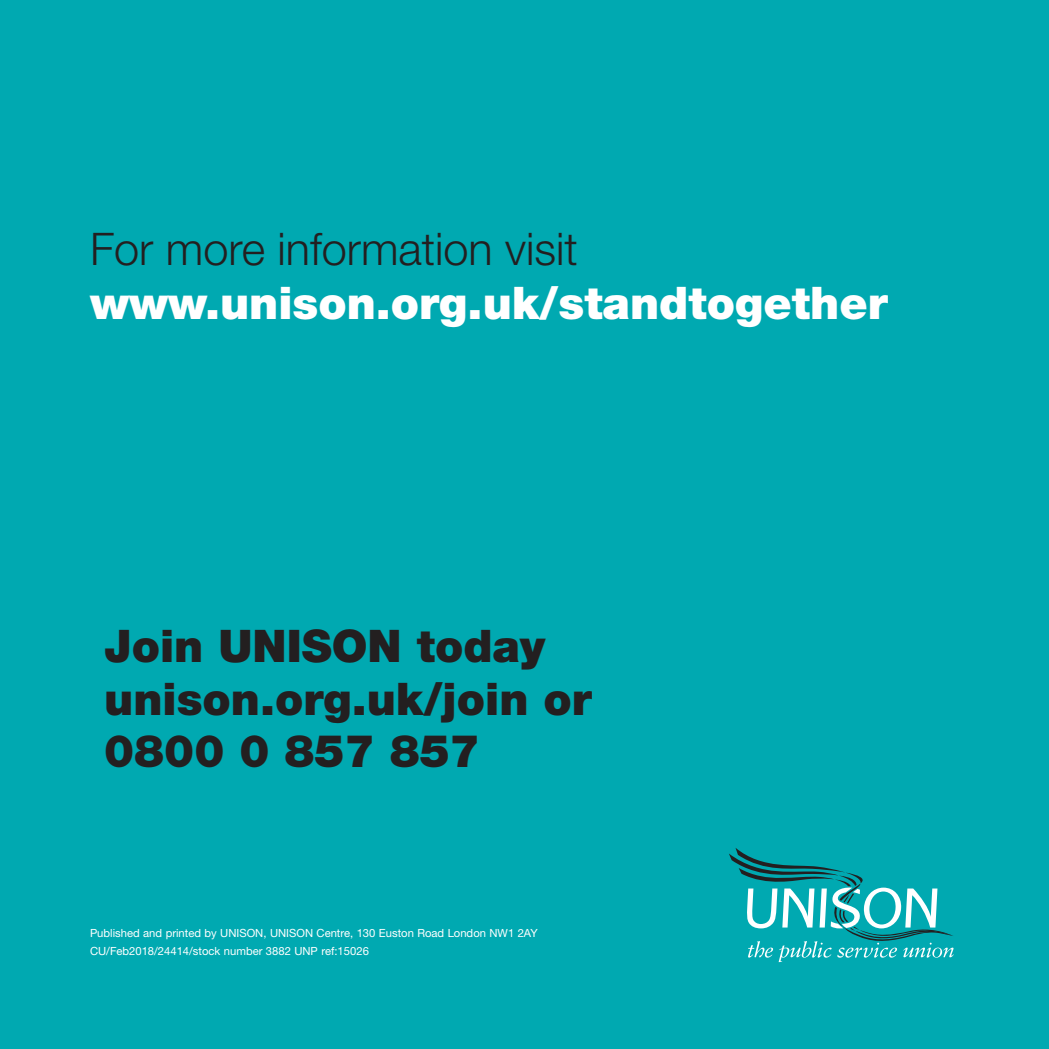
<style>
.page{position:relative;width:1049px;height:1049px;background:#00a9b1}
.page>*{position:absolute;margin:0;border:0;box-sizing:border-box;transform-origin:0 0}
.t1{font:900 45px/52.5px "Helvetica Neue";color:#231f20}
.t2{font:900 45px "Helvetica Neue";color:#fff}
.t3{font:300 45px "Helvetica Neue";color:#231f20}
.t4{font:11.25px/17.5px "Helvetica Neue";color:#fff}
</style>
<div class="page">
<svg style="left:729px;top:848px;width:225px;height:114px"></svg>
<h1 class="t3" style="left:90px;top:221px;width:489px">For more information visit</h1>
<h1 class="t2" style="left:90px;top:276px;width:799px">www.unison.org.uk/standtogether</h1>
<h1 class="t1" style="left:104px;top:620px;width:489px">Join UNISON today unison.org.uk/join or<br>0800 0 857 857</h1>
<p class="t4" style="left:90px;top:924px;width:449px">Published and printed by UNISON, UNISON Centre, 130 Euston Road London NW1 2AY<br>CU/Feb2018/24414/stock number 3882 UNP ref:15026</p>
</div>
